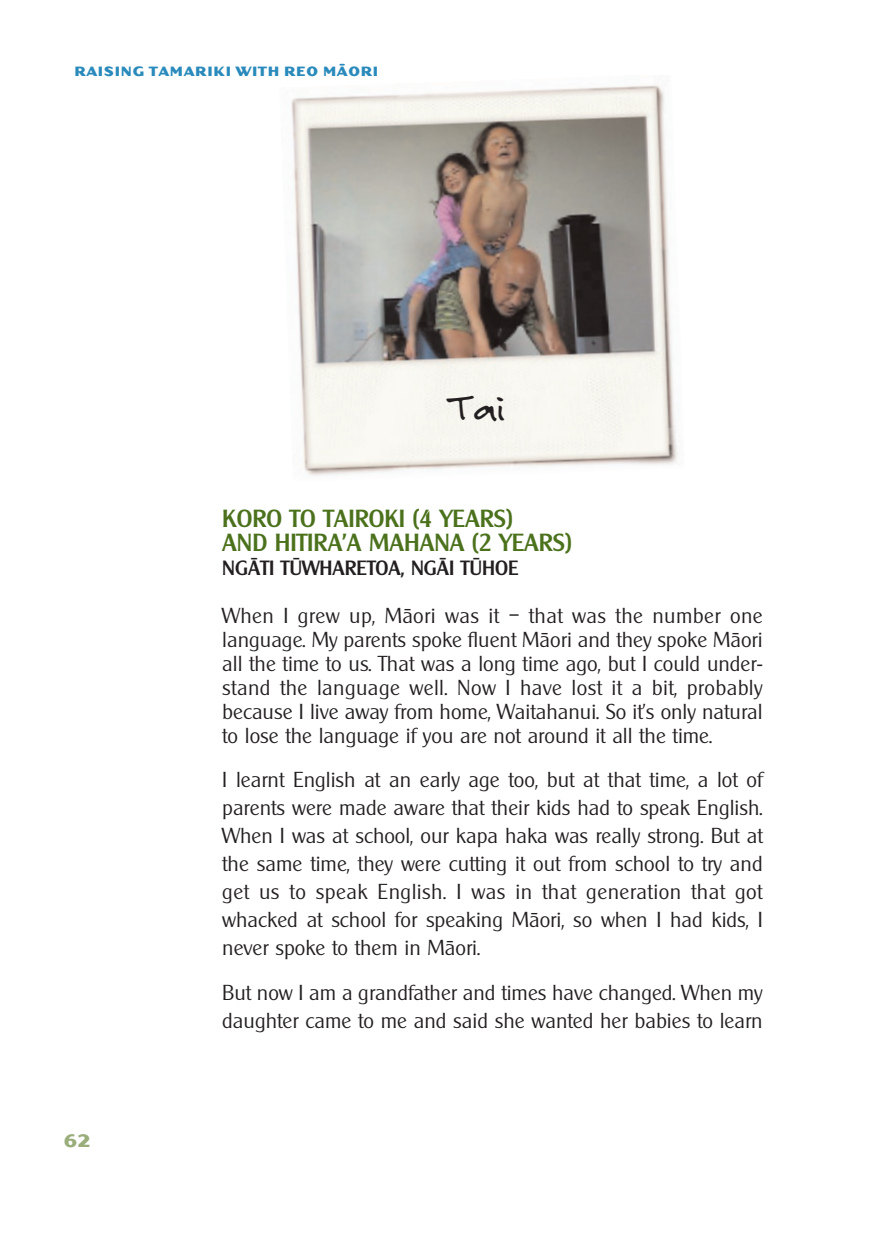
<style>
.page{position:relative;width:896px;height:1248px;background:#fff}
.page>*{position:absolute;margin:0;border:0;box-sizing:border-box;transform-origin:0 0}
.t1{font:24px/24px "Cleargothic Medium Maori";color:#4b711c}
.t2{font:21px/28px "Cleargothic Light Maori";color:#231f20;text-align:justify}
.t3{font:20px "Cleargothic Medium Maori";color:#231f20}
.t4{font:700 20px "Dogma";color:#99ae7a}
.t5{font:700 15px "Dogma Maori";letter-spacing:.06em;color:#298abb}
</style>
<div class="page">
<img style="left:291px;top:85px;width:387px;height:391px">
<div style="left:444px;top:395px;width:62px;height:27px;background:#f6f5ef"></div>
<p class="t5" style="left:75px;top:64px;width:305px">RAISING TAMARIKI WITH REO MÄORI</p>
<p class="t4" style="left:63px;top:1131px;width:29px">62</p>
<p class="t1" style="left:222px;top:509px;width:351px">KORO TO TAIROKI (4 YEARS)<br>AND HITIRA’A MAHANA (2 YEARS)</p>
<p class="t3" style="left:222px;top:561px;width:298px">NGÄTI TÜWHARETOA, NGÄI TÜHOE</p>
<p class="t2" style="left:222px;top:606px;width:542px;line-height:24px">When I grew up, Mäori was it – that was the number one language. My parents spoke fluent Mäori and they spoke Mäori all the time to us. That was a long time ago, but I could under&shy;stand the language well. Now I have lost it a bit, probably because I live away from home, Waitahanui. So it’s only natural to lose the language if you are not around it all the time.</p>
<p class="t2" style="left:222px;top:768px;width:542px">I learnt English at an early age too, but at that time, a lot of parents were made aware that their kids had to speak English.<br>When I was at school, our kapa haka was really strong. But at the same time, they were cutting it out from school to try and get us to speak English. I was in that generation that got whacked at school for speaking Mäori, so when I had kids, I never spoke to them in Mäori.</p>
<p class="t2" style="left:222px;top:980px;width:542px">But now I am a grandfather and times have changed. When my daughter came to me and said she wanted her babies to learn</p>
</div>
